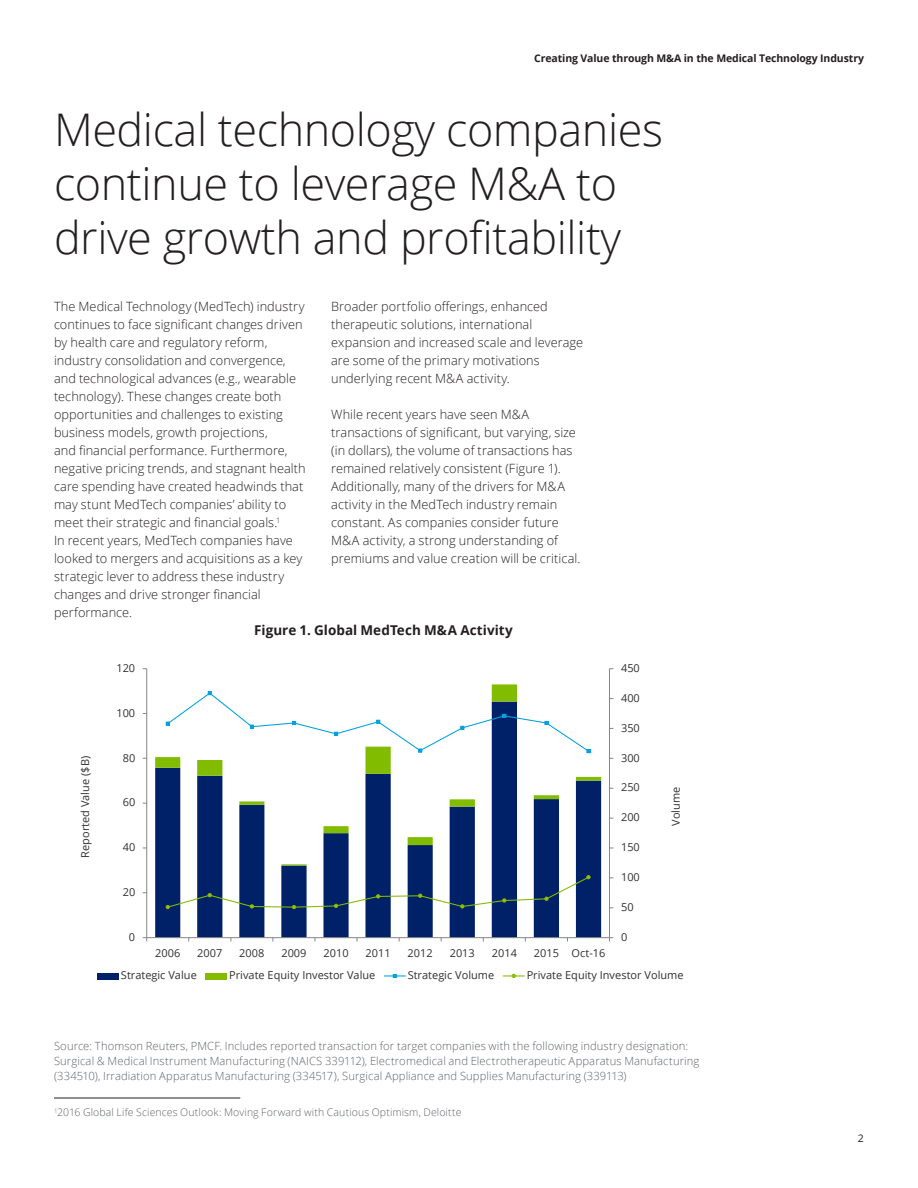
<style>
.page{position:relative;width:918px;height:1188px;background:#fff}
.page>*{position:absolute;margin:0;border:0;box-sizing:border-box;transform-origin:0 0}
.Story_heading_light{font:300 45px/54px "Open Sans";letter-spacing:-.01em;color:#231f20}
.Body_copy__8_5_12pt{font:700 13.5px "Open Sans";letter-spacing:.005em;color:#231f20}
.t1{font:13.2px "Open Sans";letter-spacing:-.005em;color:#313131}
.Body_copy__8_5_12pt-2{font:300 12.75px/18px "Open Sans";letter-spacing:.005em;color:#231f20}
.Image_caption__8_5_1{font:300 11.25px/15px "Open Sans";letter-spacing:.01em;color:#5f6369}
.t2{font:10.95px "Open Sans";color:#313131}
.Footnote__7_9_5pt{font:300 10.5px "Open Sans";letter-spacing:.01em;color:#5f6369}
.t3{font:700 10.5px "Open Sans";letter-spacing:-.01em;color:#231f20}
.Folio_left__7_9_5pt{font:10.5px "Open Sans";color:#231f20}
</style>
<div class="page">
<hr style="left:54px;top:1098px;width:186px;height:1px;background:#231f20">
<svg style="left:155px;top:866px;width:446px;height:71px;fill:#002168"></svg>
<svg style="left:155px;top:684px;width:446px;height:182px"></svg>
<hr style="left:146px;top:669px;width:1px;height:269px;background:#868686">
<hr style="left:147px;top:937px;width:462px;height:1px;background:#868686">
<hr style="left:609px;top:669px;width:1px;height:269px;background:#868686">
<svg style="left:166px;top:691px;width:424px;height:62px"></svg>
<svg style="left:166px;top:875px;width:424px;height:34px"></svg>
<div style="left:98px;top:973px;width:21px;height:6px;background:#002168"></div>
<div style="left:206px;top:973px;width:21px;height:6px;background:#81bc00"></div>
<hr style="left:384px;top:975px;width:22px;height:2px;background:#00a1de">
<hr style="left:503px;top:975px;width:21px;height:2px;background:#81bc00">
<svg style="left:512px;top:974px;width:4px;height:4px"></svg>
<p class="t3" style="left:534px;top:51px;width:331px">Creating Value through M&amp;A in the Medical Technology Industry</p>
<p class="Story_heading_light" style="left:54px;top:102px;width:610px">Medical technology companies continue to leverage M&amp;A to drive growth and profitability</p>
<p class="Body_copy__8_5_12pt-2" style="left:54px;top:298px;width:253px">The Medical Technology (MedTech) industry continues to face significant changes driven by health care and regulatory reform, industry consolidation and convergence, and technological advances (e.g., wearable technology). These changes create both opportunities and challenges to existing business models, growth projections,<br>and financial performance. Furthermore, negative pricing trends, and stagnant health care spending have created headwinds that may stunt MedTech companies’ ability to meet their strategic and financial goals.<sup>1</sup></p>
<p class="Body_copy__8_5_12pt-2" style="left:54px;top:532px;width:250px">In recent years, MedTech companies have looked to mergers and acquisitions as a key strategic lever to address these industry changes and drive stronger financial performance.</p>
<p class="Body_copy__8_5_12pt-2" style="left:331px;top:298px;width:253px">Broader portfolio offerings, enhanced therapeutic solutions, international expansion and increased scale and leverage are some of the primary motivations underlying recent M&amp;A activity.</p>
<p class="Body_copy__8_5_12pt-2" style="left:331px;top:406px;width:251px">While recent years have seen M&amp;A transactions of significant, but varying, size (in dollars), the volume of transactions has remained relatively consistent (Figure 1).<br>Additionally, many of the drivers for M&amp;A activity in the MedTech industry remain constant. As companies consider future M&amp;A activity, a strong understanding of premiums and value creation will be critical.</p>
<p class="t2" style="left:78px;top:858px;width:103px;rotate:-90deg">Reported Value ($B)</p>
<p class="t2" style="left:116px;top:660px;width:20px">120</p>
<p class="t2" style="left:116px;top:705px;width:20px">100</p>
<p class="t2" style="left:123px;top:750px;width:14px">80</p>
<p class="t2" style="left:123px;top:795px;width:14px">60</p>
<p class="t2" style="left:123px;top:840px;width:14px">40</p>
<p class="t2" style="left:123px;top:885px;width:14px">20</p>
<p class="t2" style="left:129px;top:929px;width:8px">0</p>
<p class="Body_copy__8_5_12pt" style="left:254px;top:621px;width:260px">Figure 1. Global MedTech M&amp;A Activity</p>
<p class="t1" style="left:297px;top:629px;width:184px">Global Med Tech M&amp;A Activity</p>
<p class="t2" style="left:155px;top:946px;width:27px">2006</p>
<p class="t2" style="left:197px;top:946px;width:27px">2007</p>
<p class="t2" style="left:239px;top:946px;width:27px">2008</p>
<p class="t2" style="left:281px;top:946px;width:27px">2009</p>
<p class="t2" style="left:323px;top:946px;width:27px">2010</p>
<p class="t2" style="left:366px;top:946px;width:27px">2011</p>
<p class="t2" style="left:408px;top:946px;width:27px">2012</p>
<p class="t2" style="left:450px;top:946px;width:27px">2013</p>
<p class="t2" style="left:492px;top:946px;width:27px">2014</p>
<p class="t2" style="left:534px;top:946px;width:73px">2015 Oct-16</p>
<p class="t2" style="left:621px;top:660px;width:20px">450</p>
<p class="t2" style="left:621px;top:690px;width:20px">400</p>
<p class="t2" style="left:621px;top:720px;width:20px">350</p>
<p class="t2" style="left:621px;top:750px;width:20px">300</p>
<p class="t2" style="left:621px;top:780px;width:20px">250</p>
<p class="t2" style="left:621px;top:810px;width:20px">200</p>
<p class="t2" style="left:621px;top:840px;width:20px">150</p>
<p class="t2" style="left:621px;top:870px;width:20px">100</p>
<p class="t2" style="left:621px;top:900px;width:14px">50</p>
<p class="t2" style="left:621px;top:929px;width:8px">0</p>
<p class="t2" style="left:668px;top:826px;width:40px;rotate:-90deg">Volume</p>
<p class="t2" style="left:121px;top:968px;width:77px">Strategic Value</p>
<p class="t2" style="left:229px;top:968px;width:148px">Private Equity Investor Value</p>
<p class="t2" style="left:408px;top:968px;width:88px">Strategic Volume</p>
<p class="t2" style="left:527px;top:968px;width:159px">Private Equity Investor Volume</p>
<p class="Image_caption__8_5_1" style="left:54px;top:1038px;width:647px">Source: Thomson Reuters, PMCF. Includes reported transaction for target companies with the following industry designation:<br>Surgical &amp; Medical Instrument Manufacturing (NAICS 339112), Electromedical and Electrotherapeutic Apparatus Manufacturing (334510), Irradiation Apparatus Manufacturing (334517), Surgical Appliance and Supplies Manufacturing (339113)</p>
<p class="Footnote__7_9_5pt" style="left:54px;top:1105px;width:409px"><sup>1</sup>2016 Global Life Sciences Outlook: Moving Forward with Cautious Optimism, Deloitte</p>
<p class="Folio_left__7_9_5pt" style="left:858px;top:1131px;width:8px">2</p>
</div>
